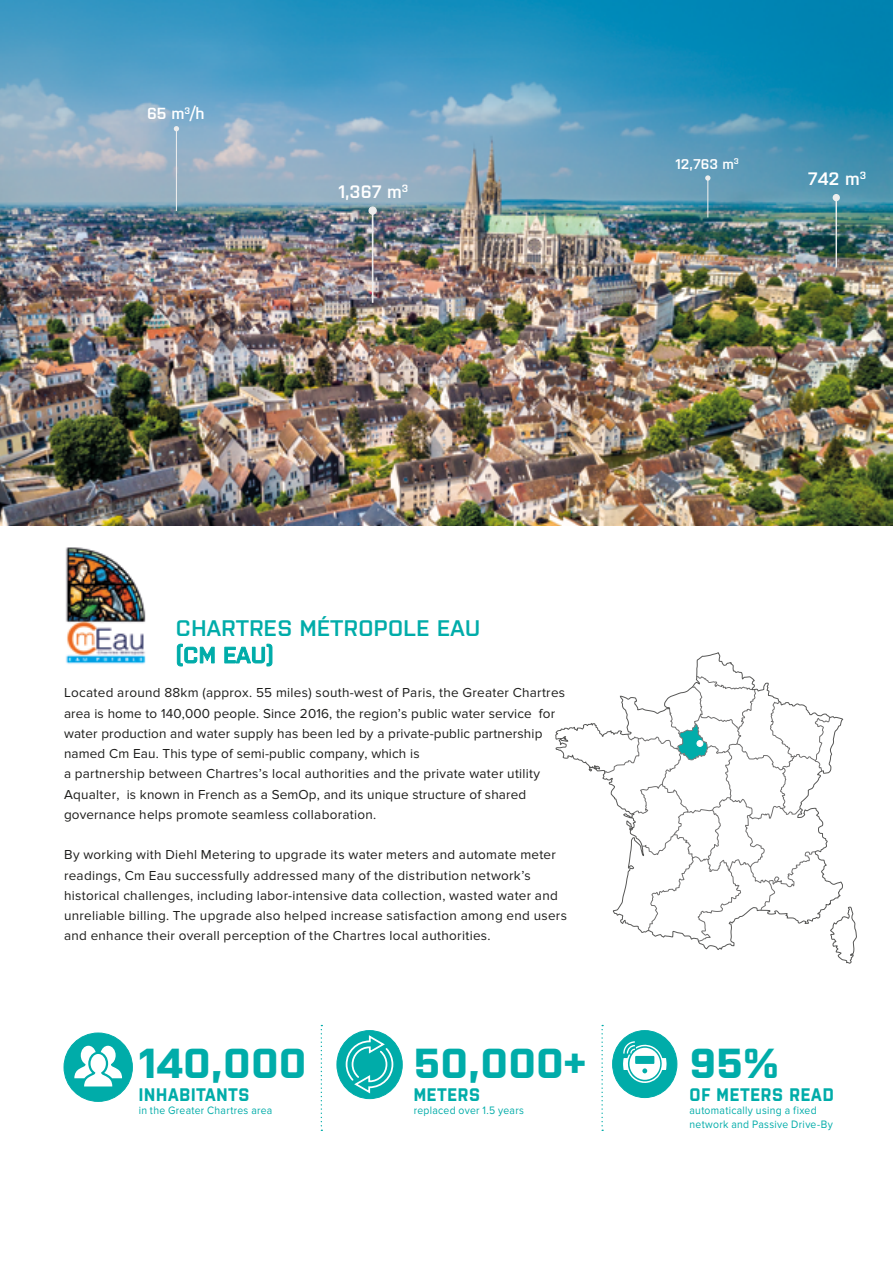
<style>
.page{position:relative;width:893px;height:1263px;background:#fff}
.page>*{position:absolute;margin:0;border:0;box-sizing:border-box;transform-origin:0 0}
.t1{font:700 41.85px "Purista";color:#00aca9;scale:1.04 1}
.t2{font:600 22.5px/27px "Purista";letter-spacing:.02em;color:#00aca9}
.t3{font:700 18.15px "Purista";letter-spacing:.05em;color:#00aca9;scale:.9 1}
.t4{font:600 18px "Purista";color:#fff}
.t5{font:600 16.05px "Purista";color:#fff}
.t6{font:600 14.1px "Purista";color:#fff}
.t7{font:13.5px/20.2px "Proxima Nova";letter-spacing:.02em;color:#1d1d1b}
.t8{font:11.1px/14px "Proxima Nova";letter-spacing:.03em;color:#00aca9;scale:.93 1}
</style>
<div class="page">
<img style="left:65px;top:547px;width:81px;height:117px">
<svg style="left:555px;top:652px;width:188px;height:128px"></svg>
<svg style="left:604px;top:676px;width:253px;height:287px"></svg>
<img style="left:0;top:0;width:893px;height:525px">
<div style="left:659px;top:745px;width:7px;height:8px;background:#fff;border-radius:50%"></div>
<svg style="left:321px;top:1025px;width:1px;height:106px"></svg>
<svg style="left:601px;top:1025px;width:2px;height:106px"></svg>
<div style="left:613px;top:1030px;width:64px;height:67px;background:#00aca9;border-radius:50%"></div>
<div style="left:612px;top:1030px;width:65px;height:68px;border:1px solid #00aca9;border-radius:50%"></div>
<svg style="left:623px;top:1041px;width:44px;height:42px"></svg>
<div style="left:337px;top:1030px;width:65px;height:69px;background:#00aca9;border-radius:50%"></div>
<div style="left:337px;top:1030px;width:65px;height:69px;border:1px solid #00aca9;border-radius:50%"></div>
<svg style="left:345px;top:1033px;width:49px;height:62px"></svg>
<hr style="left:835px;top:198px;width:2px;height:69px;background:#ededed">
<hr style="left:176px;top:129px;width:1px;height:82px;background:#ededed">
<hr style="left:707px;top:178px;width:1px;height:39px;background:#ededed">
<div style="left:833px;top:194px;width:7px;height:7px;background:#ededed;border-radius:50%"></div>
<svg style="left:174px;top:126px;width:5px;height:5px"></svg>
<svg style="left:705px;top:175px;width:5px;height:6px"></svg>
<div style="left:64px;top:1033px;width:68px;height:68px;background:#00aca9;border-radius:50%"></div>
<div style="left:64px;top:1033px;width:68px;height:68px;border:1px solid #00aca9;border-radius:50%"></div>
<svg style="left:74px;top:1046px;width:48px;height:40px"></svg>
<hr style="left:372px;top:211px;width:1px;height:92px;background:#ededed">
<div style="left:369px;top:207px;width:7px;height:7px;background:#ededed;border-radius:50%"></div>
<div style="left:369px;top:207px;width:7px;height:7px;border:1px solid #ededed;border-radius:50%"></div>
<p class="t5" style="left:147px;top:102px;width:59px">65 m<sup>3</sup>/h</p>
<h3 class="t4" style="left:338px;top:178px;width:71px">1,367 m<sup>3</sup></h3>
<p class="t6" style="left:676px;top:153px;width:65px">12,763 m<sup>3</sup></p>
<h3 class="t4" style="left:808px;top:166px;width:60px">742 m<sup>3</sup></h3>
<h2 class="t2" style="left:176px;top:613px;width:306px">CHARTRES MÉTROPOLE EAU (CM EAU)</h2>
<p class="t7" style="left:64px;top:683px;width:503px">Located around 88km (approx. 55 miles) south-west of Paris, the Greater Chartres area is home to 140,000 people. Since 2016, the region’s public water service for water production and water supply has been led by a private-public partnership named Cm Eau. This type of semi-public company, which is<br>a partnership between Chartres’s local authorities and the private water utility Aqualter, is known in French as a SemOp, and its unique structure of shared governance helps promote seamless collaboration.</p>
<p class="t7" style="left:64px;top:845px;width:505px">By working with Diehl Metering to upgrade its water meters and automate meter readings, Cm Eau successfully addressed many of the distribution network’s historical challenges, including labor-intensive data collection, wasted water and unreliable billing. The upgrade also helped increase satisfaction among end users and enhance their overall perception of the Chartres local authorities.</p>
<h1 class="t1" style="left:139px;top:1032px;width:163px">140,000</h1>
<h3 class="t3" style="left:139px;top:1081px;width:124px">INHABITANTS</h3>
<h1 class="t1" style="left:414px;top:1032px;width:167px">50,000+</h1>
<h3 class="t3" style="left:414px;top:1081px;width:75px">METERS</h3>
<p class="t8" style="left:139px;top:1103px;width:145px">in the Greater Chartres area</p>
<p class="t8" style="left:414px;top:1103px;width:120px">replaced over 1.5 years</p>
<h1 class="t1" style="left:689px;top:1032px;width:88px">95%</h1>
<h3 class="t3" style="left:689px;top:1082px;width:162px">OF METERS READ</h3>
<p class="t8" style="left:689px;top:1103px;width:156px">automatically using a fixed network and Passive Drive-By</p>
</div>
